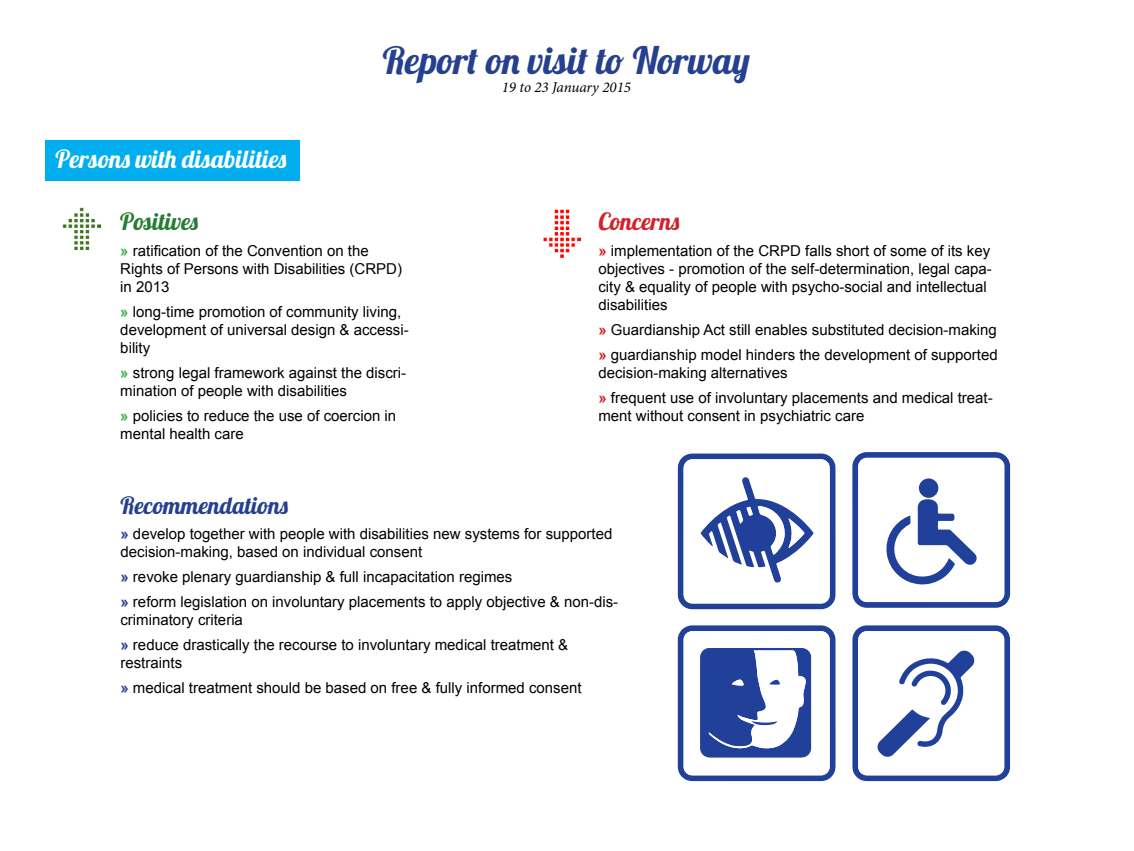
<style>
.page{position:relative;width:1134px;height:851px;background:#fff}
.page>*{position:absolute;margin:0;border:0;box-sizing:border-box;transform-origin:0 0}
.t1{font:37.5px "Lobster 1.4";color:#25408f}
.t2{font:25px "Lobster 1.4";letter-spacing:.035em;color:#fff}
.t3{font:23.75px "Lobster 1.4";letter-spacing:.01em;color:#25408f}
.t4{font:23.75px "Lobster 1.4";letter-spacing:.01em;color:#257c32}
.t5{font:23.75px "Lobster 1.4";color:#d2232a}
.t6{font:15px/18px "Arial";color:#000}
.t7{font:italic 15px "Minion Pro";color:#000}
.s1{font-weight:700;color:#41ad49}
.s2{font-weight:700;color:#d2232a}
.s3{font-weight:700;color:#25408f}
</style>
<div class="page">
<svg style="left:852px;top:452px;width:158px;height:155px"></svg>
<div style="left:919px;top:478px;width:19px;height:20px;background:#21409a;border-radius:50%"></div>
<svg style="left:852px;top:625px;width:158px;height:156px"></svg>
<svg style="left:678px;top:453px;width:157px;height:156px"></svg>
<svg style="left:678px;top:625px;width:157px;height:156px"></svg>
<div style="left:45px;top:140px;width:255px;height:41px;background:#00aeef"></div>
<img style="left:544px;top:209px;width:37px;height:48px">
<img style="left:63px;top:207px;width:37px;height:43px">
<h2 class="t2" style="left:56px;top:143px;width:232px">Persons with disabilities</h2>
<h1 class="t1" style="left:383px;top:37px;width:369px">Report on visit to Norway</h1>
<p class="t7" style="left:502px;top:77px;width:131px">19 to 23 January 2015</p>
<h3 class="t4" style="left:120px;top:207px;width:79px">Positives</h3>
<p class="t6" style="left:120px;top:241px;width:283px"><span class="s1">»</span> ratification of the Convention on the<br>Rights of Persons with Disabilities (CRPD) in 2013</p>
<p class="t6" style="left:120px;top:302px;width:290px"><span class="s1">»</span> long-time promotion of community living, development of universal design &amp; accessi&shy;bility</p>
<p class="t6" style="left:120px;top:363px;width:287px"><span class="s1">»</span> strong legal framework against the discri&shy;mination of people with disabilities</p>
<p class="t6" style="left:120px;top:407px;width:277px"><span class="s1">»</span> policies to reduce the use of coercion in mental health care</p>
<h3 class="t5" style="left:598px;top:207px;width:82px">Concerns</h3>
<p class="t6" style="left:598px;top:241px;width:395px"><span class="s2">»</span> implementation of the CRPD falls short of some of its key objectives - promotion of the self-determination, legal capa&shy;city &amp; equality of people with psycho-social and intellectual disabilities</p>
<p class="t6" style="left:598px;top:317px;width:401px;line-height:25.1px"><span class="s2">»</span> Guardianship Act still enables substituted decision-making <span class="s2">»</span> guardianship model hinders the development of supported</p>
<p class="t6" style="left:598px;top:360px;width:396px;line-height:25.1px">decision-making alternatives<br><span class="s2">»</span> frequent use of involuntary placements and medical treat-</p>
<p class="t6" style="left:598px;top:407px;width:267px">ment without consent in psychiatric care</p>
<h3 class="t3" style="left:120px;top:490px;width:169px">Recommendations</h3>
<p class="t6" style="left:120px;top:524px;width:493px"><span class="s3">»</span> develop together with people with disabilities new systems for supported decision-making, based on individual consent</p>
<p class="t6" style="left:120px;top:564px;width:499px;line-height:25.1px"><span class="s3">»</span> revoke plenary guardianship &amp; full incapacitation regimes<br><span class="s3">»</span> reform legislation on involuntary placements to apply objective &amp; non-dis-</p>
<p class="t6" style="left:120px;top:607px;width:449px;line-height:25.1px">criminatory criteria<br><span class="s3">»</span> reduce drastically the recourse to involuntary medical treatment &amp;</p>
<p class="t6" style="left:120px;top:650px;width:463px;line-height:25.1px">restraints<br><span class="s3">»</span> medical treatment should be based on free &amp; fully informed consent</p>
</div>
